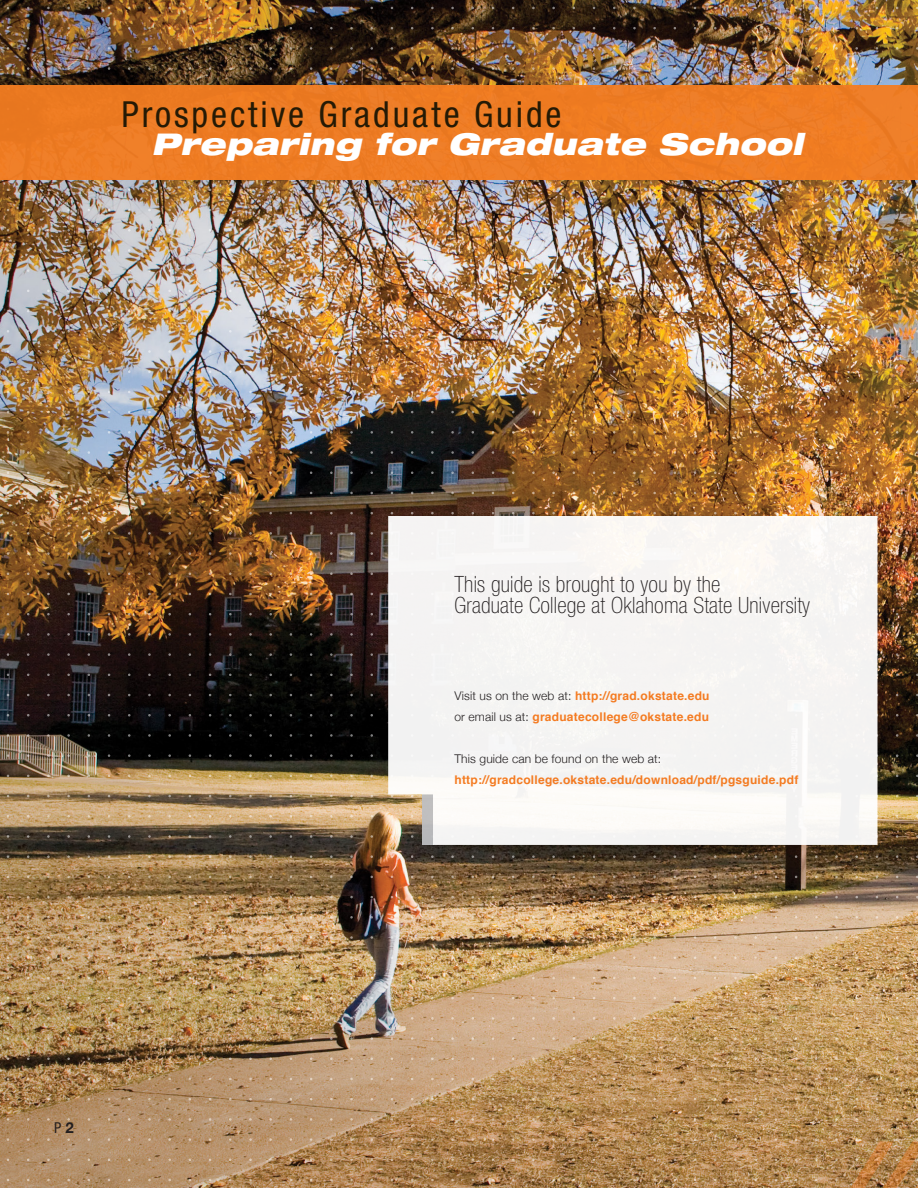
<style>
.page{position:relative;width:918px;height:1188px;background:#fff}
.page>*{position:absolute;margin:0;border:0;box-sizing:border-box;transform-origin:0 0}
.section_titles{font:condensed 36px "Helvetica Neue LT Std";letter-spacing:.08em;color:#251a05}
.subtitles{font:italic 900 expanded 30px "Helvetica Neue LT Std";letter-spacing:.01em;color:#fff}
.t1{font:100 condensed 22.5px "Helvetica Neue LT Std";letter-spacing:.01em;color:#231f20}
.t2{font:condensed 15px "Helvetica Neue LT Std";color:#231f20}
.t3{font:700 12px "Helvetica";letter-spacing:.02em;color:#f47b21}
.t4{font:300 12px "Helvetica Neue";letter-spacing:.01em;color:#231f20}
.s1{font-family:"Helvetica Neue";font-weight:700;font-stretch:normal}
.s2{font-family:"Helvetica Neue";font-weight:300;color:#231f20}
</style>
<div class="page">
<img style="left:0;top:0;width:918px;height:1188px">
<div style="left:0;top:86px;width:918px;height:94px;background:#f47d21"></div>
<svg style="left:388px;top:516px;width:490px;height:329px;fill:#f5f4f3"></svg>
<svg style="left:831px;top:1138px;width:44px;height:50px;background:#b2834f"></svg>
<svg style="left:875px;top:1138px;width:32px;height:50px;background:#b5814b"></svg>
<svg style="left:907px;top:1138px;width:11px;height:50px"></svg>
<p class="section_titles" style="left:122px;top:93px;width:442px">Prospective Graduate Guide</p>
<p class="subtitles" style="left:152px;top:125px;width:653px">Preparing for Graduate School</p>
<p class="t2" style="left:54px;top:1120px;width:21px">P <span class="s1">2</span></p>
<p class="t1" style="left:454px;top:572px;width:267px">This guide is brought to you by the</p>
<p class="t1" style="left:454px;top:593px;width:357px">Graduate College at Oklahoma State University</p>
<p class="t3" style="left:454px;top:686px;width:257px"><span class="s2">Visit us on the web at:</span> http://grad.okstate.edu</p>
<p class="t3" style="left:454px;top:707px;width:256px"><span class="s2">or email us at:</span> graduatecollege@okstate.edu</p>
<p class="t4" style="left:454px;top:751px;width:208px">This guide can be found on the web at:</p>
<p class="t3" style="left:454px;top:770px;width:345px">http://gradcollege.okstate.edu/download/pdf/pgsguide.pdf</p>
</div>
